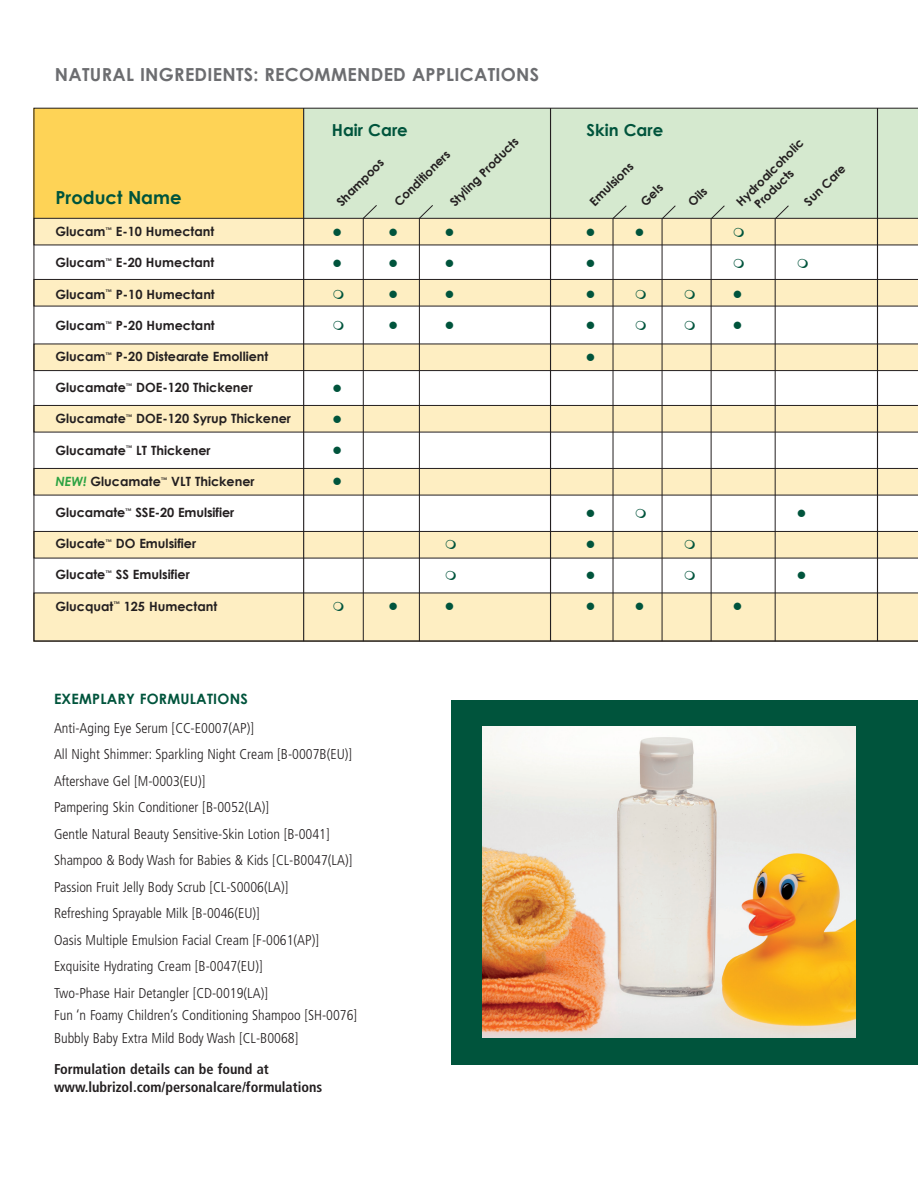
<style>
.page{position:relative;width:918px;height:1188px;background:#fff}
.page>*{position:absolute;margin:0;border:0;box-sizing:border-box;transform-origin:0 0}
.chart_head_gray{font:700 18px "Century Gothic";letter-spacing:.015em;color:#6c6d70}
.Product_Name{font:700 18px "Century Gothic";color:#00543c}
.Product_Name-2{font:700 16.5px "Century Gothic";color:#00543c}
.t1{font:300 condensed 14.25px/22.5px "Frutiger LT Std";color:#231f20}
.t2{font:700 condensed 14.25px/18px "Frutiger LT Std";color:#231f20}
.cap_headings{font:700 14.25px "Century Gothic";letter-spacing:.015em;color:#00543c}
.Product_Name-3{font:700 12.75px "Century Gothic";color:#231f20}
.Product_Name-4{font:12.75px "Wingdings";color:#00543c}
.t3{font:700 12px/14.4px "Century Gothic";color:#231f20}
.s1{font-style:italic;color:#2da343}
</style>
<div class="page">
<svg style="left:34px;top:108px;width:884px;height:96px;background:#dedea7"></svg>
<div style="left:452px;top:700px;width:466px;height:364px;background:#00543c"></div>
<hr style="left:550px;top:108px;width:1px;height:533px;background:#231f20">
<hr style="left:877px;top:108px;width:1px;height:533px;background:#231f20">
<img style="left:483px;top:726px;width:372px;height:312px">
<svg style="left:34px;top:204px;width:884px;height:438px"></svg>
<p class="chart_head_gray" style="left:55px;top:63px;width:486px">NATURAL INGREDIENTS: RECOMMENDED APPLICATIONS</p>
<p class="Product_Name" style="left:56px;top:186px;width:128px">Product Name</p>
<p class="Product_Name-3" style="left:56px;top:224px;width:160px">Glucam<sup>™</sup> E-10 Humectant</p>
<p class="Product_Name-3" style="left:56px;top:255px;width:160px">Glucam<sup>™</sup> E-20 Humectant</p>
<p class="Product_Name-3" style="left:56px;top:286px;width:161px">Glucam<sup>™</sup> P-10 Humectant</p>
<p class="Product_Name-3" style="left:56px;top:317px;width:161px">Glucam<sup>™</sup> P-20 Humectant</p>
<p class="Product_Name-3" style="left:56px;top:348px;width:214px">Glucam<sup>™</sup> P-20 Distearate Emollient</p>
<p class="Product_Name-3" style="left:56px;top:380px;width:199px">Glucamate<sup>™</sup> DOE-120 Thickener</p>
<p class="Product_Name-3" style="left:56px;top:411px;width:237px">Glucamate<sup>™</sup> DOE-120 Syrup Thickener</p>
<p class="Product_Name-3" style="left:56px;top:442px;width:157px">Glucamate<sup>™</sup> LT Thickener</p>
<p class="Product_Name-3" style="left:56px;top:473px;width:201px"><span class="s1">NEW!</span> Glucamate<sup>™</sup> VLT Thickener</p>
<p class="Product_Name-3" style="left:56px;top:504px;width:180px">Glucamate<sup>™</sup> SSE-20 Emulsifier</p>
<p class="Product_Name-3" style="left:56px;top:536px;width:142px">Glucate<sup>™</sup> DO Emulsifier</p>
<p class="Product_Name-3" style="left:56px;top:567px;width:136px">Glucate<sup>™</sup> SS Emulsifier</p>
<p class="Product_Name-3" style="left:56px;top:598px;width:163px">Glucquat<sup>™</sup> 125 Humectant</p>
<p class="Product_Name-2" style="left:332px;top:119px;width:78px">Hair Care</p>
<p class="t3" style="left:447px;top:199px;width:93px;rotate:-45deg">Styling Products</p>
<p class="t3" style="left:333px;top:199px;width:63px;rotate:-45deg">Shampoos</p>
<p class="t3" style="left:391px;top:199px;width:75px;rotate:-45deg">Conditioners</p>
<p class="Product_Name-4" style="left:333px;top:225px;width:11px">●</p>
<p class="Product_Name-4" style="left:333px;top:257px;width:11px">●</p>
<p class="Product_Name-4" style="left:333px;top:381px;width:11px">●</p>
<p class="Product_Name-4" style="left:333px;top:413px;width:11px">●</p>
<p class="Product_Name-4" style="left:333px;top:444px;width:11px">●</p>
<p class="Product_Name-4" style="left:333px;top:475px;width:11px">●</p>
<p class="Product_Name-4" style="left:389px;top:225px;width:11px">●</p>
<p class="Product_Name-4" style="left:389px;top:257px;width:11px">●</p>
<p class="Product_Name-4" style="left:389px;top:288px;width:11px">●</p>
<p class="Product_Name-4" style="left:389px;top:319px;width:11px">●</p>
<p class="Product_Name-4" style="left:389px;top:600px;width:11px">●</p>
<p class="Product_Name-4" style="left:445px;top:225px;width:11px">●</p>
<p class="Product_Name-4" style="left:445px;top:257px;width:11px">●</p>
<p class="Product_Name-4" style="left:445px;top:288px;width:11px">●</p>
<p class="Product_Name-4" style="left:445px;top:319px;width:11px">●</p>
<p class="Product_Name-4" style="left:445px;top:600px;width:11px">●</p>
<p class="cap_headings" style="left:54px;top:690px;width:195px">EXEMPLARY FORMULATIONS</p>
<p class="t1" style="left:54px;top:717px;width:202px">Anti-Aging Eye Serum [CC-E0007(AP)]</p>
<p class="t1" style="left:54px;top:743px;width:300px">All Night Shimmer: Sparkling Night Cream [B-0007B(EU)]</p>
<p class="t1" style="left:54px;top:770px;width:153px">Aftershave Gel [M-0003(EU)]</p>
<p class="t1" style="left:54px;top:796px;width:217px">Pampering Skin Conditioner [B-0052(LA)]</p>
<p class="t1" style="left:54px;top:823px;width:277px">Gentle Natural Beauty Sensitive-Skin Lotion [B-0041]</p>
<p class="t1" style="left:54px;top:849px;width:300px">Shampoo &amp; Body Wash for Babies &amp; Kids [CL-B0047(LA)]</p>
<p class="t1" style="left:54px;top:876px;width:236px">Passion Fruit Jelly Body Scrub [CL-S0006(LA)]</p>
<p class="t1" style="left:54px;top:902px;width:207px">Refreshing Sprayable Milk [B-0046(EU)]</p>
<p class="t1" style="left:54px;top:929px;width:267px">Oasis Multiple Emulsion Facial Cream [F-0061(AP)]</p>
<p class="t1" style="left:54px;top:955px;width:210px">Exquisite Hydrating Cream [B-0047(EU)]</p>
<p class="t1" style="left:54px;top:982px;width:305px">Two-Phase Hair Detangler [CD-0019(LA)]<br>Fun ‘n Foamy Children’s Conditioning Shampoo [SH-0076]<br>Bubbly Baby Extra Mild Body Wash [CL-B0068]</p>
<p class="t2" style="left:54px;top:1060px;width:270px">Formulation details can be found at www.lubrizol.com/personalcare/formulations</p>
<p class="Product_Name-2" style="left:587px;top:119px;width:78px">Skin Care</p>
<p class="t3" style="left:587px;top:198px;width:57px;rotate:-45deg">Emulsions</p>
<p class="t3" style="left:637px;top:198px;width:27px;rotate:-45deg">Gels</p>
<p class="Product_Name-4" style="left:586px;top:225px;width:11px">●</p>
<p class="Product_Name-4" style="left:586px;top:257px;width:11px">●</p>
<p class="Product_Name-4" style="left:586px;top:288px;width:11px">●</p>
<p class="Product_Name-4" style="left:586px;top:319px;width:11px">●</p>
<p class="Product_Name-4" style="left:586px;top:350px;width:11px">●</p>
<p class="Product_Name-4" style="left:635px;top:225px;width:11px">●</p>
<p class="t3" style="left:685px;top:198px;width:23px;rotate:-45deg">Oils</p>
<p class="t3" style="left:741px;top:191px;width:79px;text-indent:-11px;rotate:-45deg">Hydroalcoholic<br>Products</p>
<p class="t3" style="left:801px;top:198px;width:55px;rotate:-45deg">Sun Care</p>
<p class="Product_Name-4" style="left:733px;top:288px;width:11px">●</p>
<p class="Product_Name-4" style="left:733px;top:319px;width:11px">●</p>
<p class="Product_Name-4" style="left:586px;top:506px;width:11px">●</p>
<p class="Product_Name-4" style="left:586px;top:537px;width:11px">●</p>
<p class="Product_Name-4" style="left:586px;top:569px;width:11px">●</p>
<p class="Product_Name-4" style="left:586px;top:600px;width:11px">●</p>
<p class="Product_Name-4" style="left:635px;top:600px;width:11px">●</p>
<p class="Product_Name-4" style="left:733px;top:600px;width:11px">●</p>
<p class="Product_Name-4" style="left:797px;top:506px;width:11px">●</p>
<p class="Product_Name-4" style="left:797px;top:569px;width:11px">●</p>
</div>
